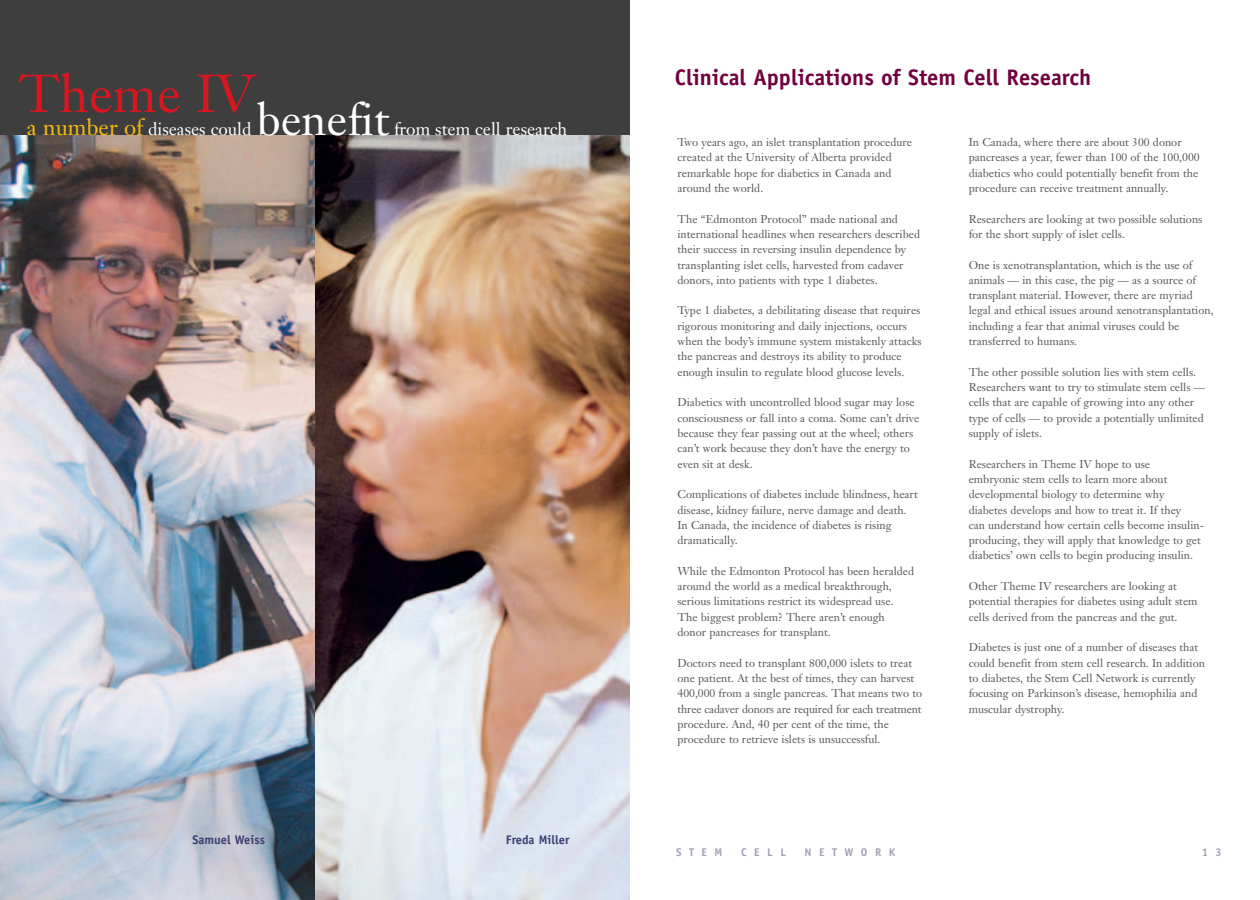
<style>
.page{position:relative;width:1260px;height:900px;background:#fff}
.page>*{position:absolute;margin:0;border:0;box-sizing:border-box;transform-origin:0 0}
.t1{font:52.5px "Janson Text";color:#d7171f}
.t2{font:45px "Janson Text";color:#fff}
.t3{font:700 22.5px "Officina Sans";color:#71003f}
.t4{font:17.5px "Janson Text";color:#fff}
.t5{font:700 12.5px "Officina Sans";color:#3b3e72}
.t6{font:11.25px/15.2px "Janson Text";color:#57585a}
.t7{font:700 11.25px "Officina Sans";letter-spacing:.665em;color:#a6a1b2}
.s1{font-size:22.5px;color:#f6bc0f}
</style>
<div class="page">
<div style="left:0;top:0;width:630px;height:135px;background:#3e3e3f"></div>
<img style="left:315px;top:135px;width:315px;height:765px">
<img style="left:0;top:135px;width:315px;height:765px">
<h1 class="t1" style="left:19px;top:72px;width:237px">Theme IV</h1>
<h3 class="t4" style="left:27px;top:121px;width:226px"><span class="s1">a number of</span> diseases could</h3>
<h2 class="t2" style="left:257px;top:101px;width:134px">benefit</h2>
<h3 class="t4" style="left:394px;top:121px;width:175px">from stem cell research</h3>
<p class="t5" style="left:192px;top:835px;width:74px">Samuel Weiss</p>
<p class="t5" style="left:506px;top:835px;width:65px">Freda Miller</p>
<h3 class="t3" style="left:675px;top:69px;width:418px">Clinical Applications of Stem Cell Research</h3>
<p class="t6" style="left:677px;top:136px;width:236px">Two years ago, an islet transplantation procedure created at the University of Alberta provided remarkable hope for diabetics in Canada and around the world.</p>
<p class="t6" style="left:677px;top:212px;width:244px">The “Edmonton Protocol” made national and international headlines when researchers described their success in reversing insulin dependence by transplanting islet cells, harvested from cadaver donors, into patients with type 1 diabetes.</p>
<p class="t6" style="left:677px;top:304px;width:246px">Type 1 diabetes, a debilitating disease that requires rigorous monitoring and daily injections, occurs when the body’s immune system mistakenly attacks the pancreas and destroys its ability to produce enough insulin to regulate blood glucose levels.</p>
<p class="t6" style="left:677px;top:396px;width:243px">Diabetics with uncontrolled blood sugar may lose consciousness or fall into a coma. Some can’t drive because they fear passing out at the wheel; others can’t work because they don’t have the energy to even sit at desk.</p>
<p class="t6" style="left:677px;top:488px;width:242px">Complications of diabetes include blindness, heart disease, kidney failure, nerve damage and death.<br>In Canada, the incidence of diabetes is rising dramatically.</p>
<p class="t6" style="left:677px;top:564px;width:238px">While the Edmonton Protocol has been heralded around the world as a medical breakthrough, serious limitations restrict its widespread use.<br>The biggest problem? There aren’t enough donor pancreases for transplant.</p>
<p class="t6" style="left:677px;top:656px;width:246px">Doctors need to transplant 800,000 islets to treat one patient. At the best of times, they can harvest 400,000 from a single pancreas. That means two to three cadaver donors are required for each treatment procedure. And, 40 per cent of the time, the procedure to retrieve islets is unsuccessful.</p>
<p class="t6" style="left:969px;top:136px;width:232px">In Canada, where there are about 300 donor pancreases a year, fewer than 100 of the 100,000 diabetics who could potentially benefit from the procedure can receive treatment annually.</p>
<p class="t6" style="left:969px;top:212px;width:235px">Researchers are looking at two possible solutions for the short supply of islet cells.</p>
<p class="t6" style="left:969px;top:258px;width:246px">One is xenotransplantation, which is the use of animals — in this case, the pig — as a source of transplant material. However, there are myriad legal and ethical issues around xenotransplantation, including a fear that animal viruses could be transferred to humans.</p>
<p class="t6" style="left:969px;top:365px;width:238px">The other possible solution lies with stem cells.<br>Researchers want to try to stimulate stem cells — cells that are capable of growing into any other type of cells — to provide a potentially unlimited supply of islets.</p>
<p class="t6" style="left:969px;top:457px;width:237px">Researchers in Theme IV hope to use<br>embryonic stem cells to learn more about developmental biology to determine why diabetes develops and how to treat it. If they<br>can understand how certain cells become insulin&shy;producing, they will apply that knowledge to get diabetics’ own cells to begin producing insulin.</p>
<p class="t6" style="left:969px;top:580px;width:230px">Other Theme IV researchers are looking at potential therapies for diabetes using adult stem cells derived from the pancreas and the gut.</p>
<p class="t6" style="left:969px;top:641px;width:238px">Diabetes is just one of a number of diseases that could benefit from stem cell research. In addition to diabetes, the Stem Cell Network is currently focusing on Parkinson’s disease, hemophilia and muscular dystrophy.</p>
<p class="t7" style="left:676px;top:847px;width:48px">STEM</p>
<p class="t7" style="left:741px;top:847px;width:46px">CELL</p>
<p class="t7" style="left:805px;top:847px;width:92px">NETWORK</p>
<p class="t7" style="left:1202px;top:847px;width:22px">1 3</p>
</div>
